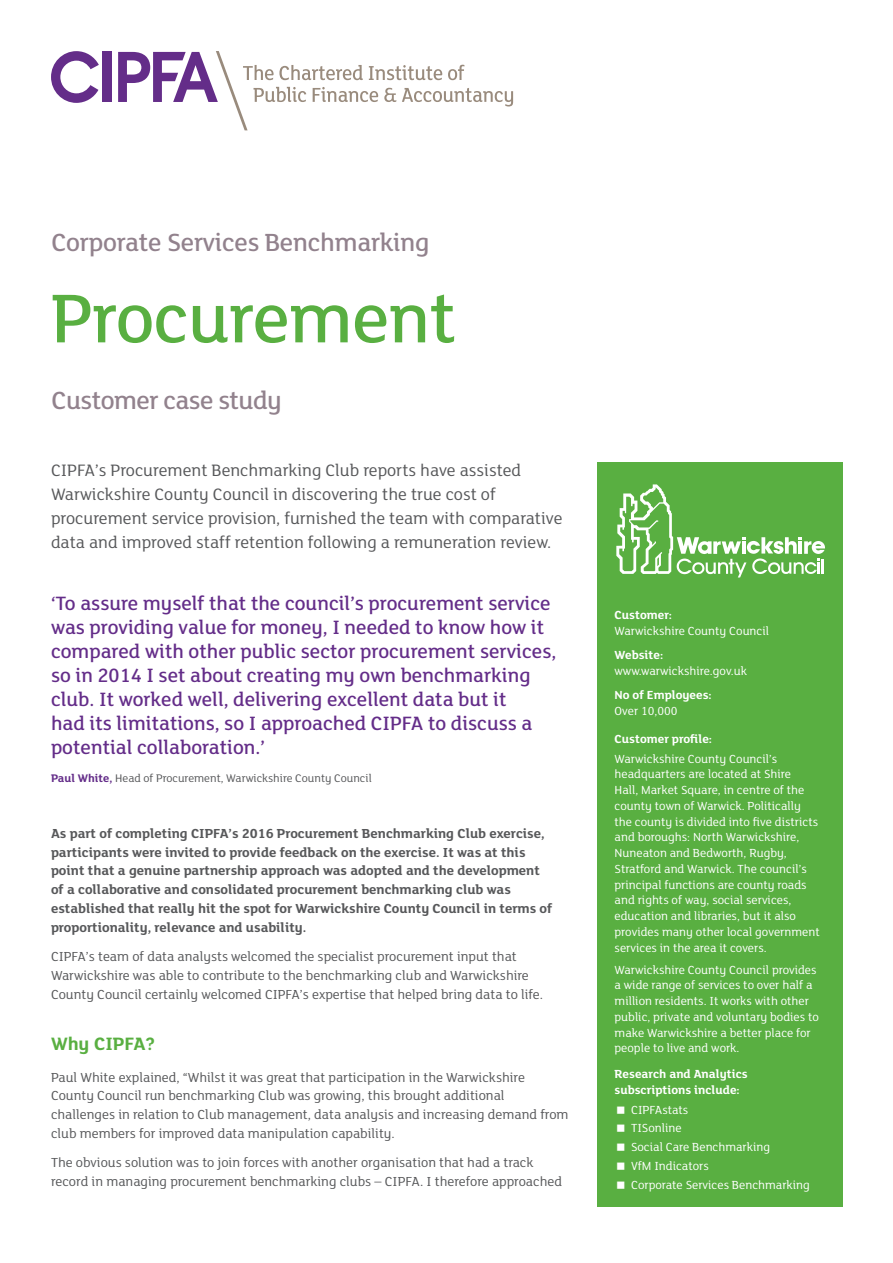
<style>
.page{position:relative;width:893px;height:1263px;background:#fff}
.page>*{position:absolute;margin:0;border:0;box-sizing:border-box;transform-origin:0 0}
.Cover_head_A_2_deck{font:500 75px "FS Lola";letter-spacing:-.01em;color:#59af41}
.Cover_head_B_18_18{font:500 27px "FS Lola";letter-spacing:-.01em;color:#92828d}
.t1{font:500 21px/24px "FS Lola";color:#642d89}
.Subhead_A_13_16_bd{font:700 19.5px "FS Lola";color:#59af41}
.Intro_12_16_Reg{font:18px/24px "FS Lola";color:#57585a}
.t2{font:14.25px/18.8px "FS Lola";color:#57585a}
.t3{font:700 14.25px/18.8px "FS Lola";color:#57585a}
.Body_Copy_9_5_12_5{font:12.75px/15.8px "FS Lola";color:#fff}
.Body_Copy_9_5_12_5-2{font:700 12.75px/15.8px "FS Lola";color:#fff}
.Quote_Name{font:12px "FS Lola";color:#57585a}
.s1{font-weight:700;color:#642d89}
.s2{font-weight:700}
.s3{font-weight:400}
</style>
<div class="page">
<div style="left:598px;top:462px;width:245px;height:744px;background:#59af41"></div>
<div style="left:103px;top:52px;width:9px;height:50px;background:#642d89"></div>
<svg style="left:118px;top:51px;width:395px;height:79px"></svg>
<svg style="left:51px;top:51px;width:48px;height:52px"></svg>
<svg style="left:616px;top:484px;width:209px;height:93px"></svg>
<p class="Cover_head_B_18_18" style="left:52px;top:225px;width:380px">Corporate Services Benchmarking</p>
<p class="Cover_head_A_2_deck" style="left:51px;top:269px;width:407px">Procurement</p>
<p class="Cover_head_B_18_18" style="left:52px;top:383px;width:232px">Customer case study</p>
<p class="Intro_12_16_Reg" style="left:51px;top:457px;width:513px">CIPFA’s Procurement Benchmarking Club reports have assisted Warwickshire County Council in discovering the true cost of procurement service provision, furnished the team with comparative data and improved staff retention following a remuneration review.</p>
<p class="t1" style="left:51px;top:590px;width:507px">‘To assure myself that the council’s procurement service was providing value for money, I needed to know how it compared with other public sector procurement services, so in 2014 I set about creating my own benchmarking club. It worked well, delivering excellent data but it<br>had its limitations, so I approached CIPFA to discuss a potential collaboration.’</p>
<p class="Quote_Name" style="left:51px;top:770px;width:322px"><span class="s1">Paul White,</span> Head of Procurement, Warwickshire County Council</p>
<p class="t3" style="left:51px;top:823px;width:503px">As part of completing CIPFA’s 2016 Procurement Benchmarking Club exercise, participants were invited to provide feedback on the exercise. It was at this point that a genuine partnership approach was adopted and the development of a collaborative and consolidated procurement benchmarking club was established that really hit the spot for Warwickshire County Council in terms of proportionality, relevance and usability.</p>
<p class="t2" style="left:51px;top:946px;width:494px">CIPFA’s team of data analysts welcomed the specialist procurement input that<br>Warwickshire was able to contribute to the benchmarking club and Warwickshire<br>County Council certainly welcomed CIPFA’s expertise that helped bring data to life.</p>
<p class="Subhead_A_13_16_bd" style="left:51px;top:1030px;width:106px">Why CIPFA?</p>
<p class="t2" style="left:51px;top:1067px;width:519px">Paul White explained, “Whilst it was great that participation in the Warwickshire County Council run benchmarking Club was growing, this brought additional challenges in relation to Club management, data analysis and increasing demand from club members for improved data manipulation capability.</p>
<p class="t2" style="left:51px;top:1153px;width:512px">The obvious solution was to join forces with another organisation that had a track record in managing procurement benchmarking clubs – CIPFA. I therefore approached</p>
<p class="Body_Copy_9_5_12_5" style="left:615px;top:607px;width:156px"><span class="s2">Customer:<br></span>Warwickshire County Council</p>
<p class="Body_Copy_9_5_12_5" style="left:615px;top:647px;width:134px"><span class="s2">Website: </span>www.warwickshire.gov.uk</p>
<p class="Body_Copy_9_5_12_5-2" style="left:615px;top:687px;width:99px">No of Employees:<br><span class="s3">Over 10,000</span></p>
<p class="Body_Copy_9_5_12_5-2" style="left:615px;top:730px;width:99px">Customer profile:</p>
<p class="Body_Copy_9_5_12_5" style="left:615px;top:750px;width:207px">Warwickshire County Council’s headquarters are located at Shire<br>Hall, Market Square, in centre of the county town of Warwick. Politically the county is divided into five districts and boroughs: North Warwickshire, Nuneaton and Bedworth, Rugby, Stratford and Warwick. The council’s principal functions are county roads and rights of way, social services, education and libraries, but it also provides many other local government services in the area it covers.</p>
<p class="Body_Copy_9_5_12_5" style="left:615px;top:961px;width:206px">Warwickshire County Council provides a wide range of services to over half a million residents. It works with other public, private and voluntary bodies to make Warwickshire a better place for people to live and work.</p>
<p class="Body_Copy_9_5_12_5-2" style="left:615px;top:1065px;width:135px">Research and Analytics subscriptions include:</p>
<p class="Body_Copy_9_5_12_5" style="left:631px;top:1101px;width:59px">CIPFAstats</p>
<p class="Body_Copy_9_5_12_5" style="left:631px;top:1120px;width:52px">TISonline</p>
<p class="Body_Copy_9_5_12_5" style="left:631px;top:1139px;width:141px">Social Care Benchmarking</p>
<p class="Body_Copy_9_5_12_5" style="left:631px;top:1158px;width:79px">VfM Indicators</p>
<p class="Body_Copy_9_5_12_5" style="left:631px;top:1177px;width:180px">Corporate Services Benchmarking</p>
</div>
